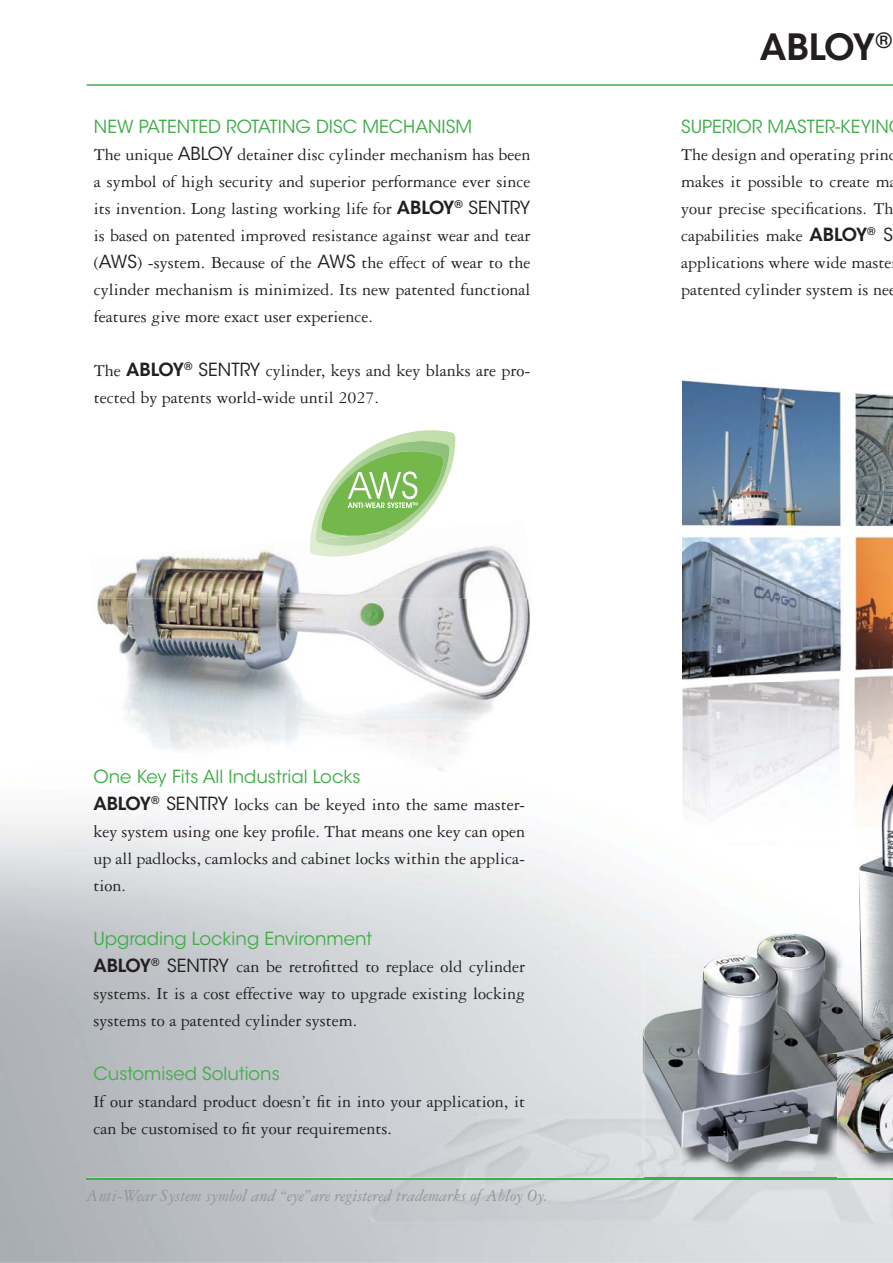
<style>
.page{position:relative;width:893px;height:1263px;background:#fff}
.page>*{position:absolute;margin:0;border:0;box-sizing:border-box;transform-origin:0 0}
.t1{font:600 36px "ITC Avant Garde Std";letter-spacing:-.02em;color:#231f20}
.t2{font:18px/27px "Garamond 3 LT Std";color:#231f20;text-align:justify}
.t3{font:18px "ITC Avant Garde Std";color:#41ad49}
.t4{font:italic 18px "Garamond 3 LT Std";color:#939598}
.s1{font-family:"ITC Avant Garde Std"}
.s2{font-family:"ITC Avant Garde Std";font-weight:600}
</style>
<div class="page">
<img style="left:0;top:815px;width:893px;height:448px">
<img style="left:310px;top:540px;width:71px;height:17px">
<img style="left:97px;top:599px;width:399px;height:172px">
<img style="left:496px;top:599px;width:35px;height:98px">
<img style="left:316px;top:540px;width:78px;height:6px">
<svg style="left:310px;top:430px;width:146px;height:110px"></svg>
<hr style="left:87px;top:84px;width:806px;height:2px;background:#41ad49">
<hr style="left:87px;top:1178px;width:806px;height:1px;background:#41ad49">
<img style="left:877px;top:1001px;width:16px;height:26px">
<img style="left:836px;top:1001px;width:41px;height:54px">
<svg style="left:877px;top:1027px;width:16px;height:2px"></svg>
<img style="left:864px;top:1027px;width:13px;height:28px">
<img style="left:865px;top:1029px;width:28px;height:26px">
<img style="left:836px;top:1129px;width:57px;height:43px">
<img style="left:836px;top:1055px;width:23px;height:74px">
<img style="left:865px;top:1130px;width:28px;height:18px">
<svg style="left:859px;top:1055px;width:34px;height:75px"></svg>
<img style="left:645px;top:1162px;width:191px;height:18px">
<img style="left:645px;top:1178px;width:191px;height:1px">
<img style="left:811px;top:1110px;width:25px;height:62px">
<img style="left:642px;top:955px;width:40px;height:207px">
<img style="left:645px;top:957px;width:60px;height:103px">
<img style="left:645px;top:1060px;width:82px;height:102px">
<img style="left:727px;top:1129px;width:84px;height:33px">
<img style="left:707px;top:1110px;width:101px;height:19px">
<img style="left:705px;top:957px;width:2px;height:153px">
<img style="left:707px;top:968px;width:129px;height:142px">
<img style="left:808px;top:1055px;width:3px;height:98px">
<img style="left:682px;top:682px;width:211px;height:273px">
<img style="left:859px;top:750px;width:34px;height:183px">
<img style="left:860px;top:752px;width:33px;height:249px">
<img style="left:859px;top:935px;width:21px;height:66px">
<img style="left:705px;top:933px;width:154px;height:22px">
<svg style="left:859px;top:933px;width:18px;height:2px"></svg>
<img style="left:707px;top:935px;width:152px;height:33px">
<img style="left:836px;top:968px;width:23px;height:33px">
<img style="left:682px;top:955px;width:23px;height:46px">
<img style="left:682px;top:378px;width:211px;height:304px">
<p class="t3" style="left:94px;top:119px;width:380px">NEW PATENTED ROTATING DISC MECHANISM</p>
<p class="t2" style="left:94px;top:143px;width:438px">The unique <span class="s1">ABLOY</span> detainer disc cylinder mechanism has been a symbol of high security and superior performance ever since its invention. Long lasting working life for <span class="s2">ABLOY</span><sup>®</sup> <span class="s1">SENTRY </span>is based on patented improved resistance against wear and tear (<span class="s1">AWS</span>) -system. Because of the <span class="s1">AWS</span> the effect of wear to the cylinder mechanism is minimized. Its new patented functional features give more exact user experience.</p>
<p class="t2" style="left:94px;top:359px;width:438px">The <span class="s2">ABLOY</span><sup>®</sup> <span class="s1">SENTRY</span> cylinder, keys and key blanks are pro&shy;tected by patents world-wide until 2027.</p>
<h1 class="t1" style="left:760px;top:27px;width:134px">ABLOY<sup>®</sup></h1>
<p class="t3" style="left:681px;top:119px;width:209px">SUPERIOR MASTER-KEYIN</p>
<p class="t2" style="left:681px;top:143px;width:216px;text-align:left">The design and operating princ makes it possible to create m your precise specifications. Th capabilities make <span class="s2">ABLOY</span><sup>®</sup> <span class="s1">S </span>applications where wide maste patented cylinder system is nee</p>
<p class="t3" style="left:93px;top:769px;width:269px">One Key Fits All Industrial Locks</p>
<p class="t2" style="left:93px;top:792px;width:433px"><span class="s2">ABLOY</span><sup>®</sup> <span class="s1">SENTRY</span> locks can be keyed into the same master&shy;key system using one key profile. That means one key can open up all padlocks, camlocks and cabinet locks within the applica&shy;tion.</p>
<p class="t3" style="left:93px;top:931px;width:280px">Upgrading Locking Environment</p>
<p class="t2" style="left:93px;top:954px;width:433px"><span class="s2">ABLOY</span><sup>®</sup> <span class="s1">SENTRY</span> can be retrofitted to replace old cylinder systems. It is a cost effective way to upgrade existing locking systems to a patented cylinder system.</p>
<p class="t3" style="left:93px;top:1066px;width:188px">Customised Solutions</p>
<p class="t2" style="left:93px;top:1089px;width:433px">If our standard product doesn’t fit in into your application, it can be customised to fit your requirements.</p>
<p class="t4" style="left:87px;top:1189px;width:463px">Anti-Wear System symbol and “eye”are registered trademarks of Abloy Oy.</p>
</div>
